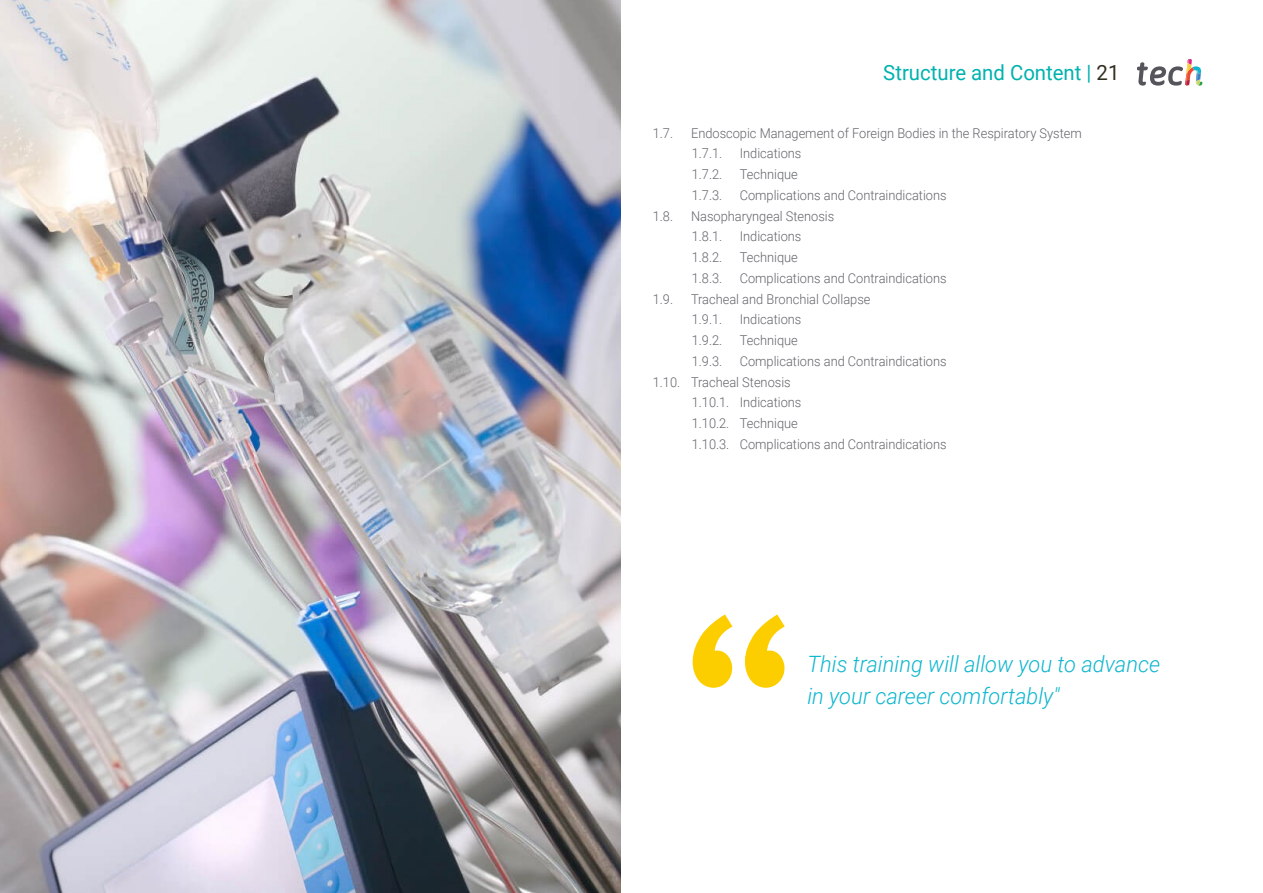
<style>
.page{position:relative;width:1263px;height:893px;background:#fff}
.page>*{position:absolute;margin:0;border:0;box-sizing:border-box;transform-origin:0 0}
.t1{font:italic 300 22.5px/31.5px "Roboto";color:#0fb6cf}
.t2{font:21px "Roboto";color:#00b2af}
.t3{font:300 13.5px/20.7px "Roboto";color:#61646a;scale:.95 1}
.s1{color:#312e20}
</style>
<div class="page">
<svg style="left:1137px;top:59px;width:65px;height:27px"></svg>
<img style="left:0;top:0;width:621px;height:893px">
<svg style="left:693px;top:614px;width:92px;height:74px"></svg>
<h2 class="t2" style="left:883px;top:57px;width:238px">Structure and Content | <span class="s1">21</span></h2>
<p class="t3" style="left:653px;top:122px;width:23px">1.7.</p>
<p class="t3" style="left:691px;top:122px;width:413px">Endoscopic Management of Foreign Bodies in the Respiratory System<br>1.7.1.</p>
<p class="t3" style="left:740px;top:143px;width:66px">Indications</p>
<p class="t3" style="left:692px;top:164px;width:34px">1.7.2.</p>
<p class="t3" style="left:740px;top:164px;width:63px">Technique</p>
<p class="t3" style="left:692px;top:184px;width:34px">1.7.3.</p>
<p class="t3" style="left:740px;top:184px;width:219px">Complications and Contraindications</p>
<p class="t3" style="left:653px;top:205px;width:23px">1.8.</p>
<p class="t3" style="left:691px;top:205px;width:152px">Nasopharyngeal Stenosis<br>1.8.1.</p>
<p class="t3" style="left:740px;top:226px;width:66px">Indications</p>
<p class="t3" style="left:692px;top:247px;width:34px">1.8.2.</p>
<p class="t3" style="left:740px;top:247px;width:63px">Technique</p>
<p class="t3" style="left:692px;top:267px;width:34px">1.8.3.</p>
<p class="t3" style="left:740px;top:267px;width:219px">Complications and Contraindications</p>
<p class="t3" style="left:653px;top:288px;width:23px">1.9.</p>
<p class="t3" style="left:691px;top:288px;width:190px">Tracheal and Bronchial Collapse<br>1.9.1.</p>
<p class="t3" style="left:740px;top:309px;width:66px">Indications</p>
<p class="t3" style="left:692px;top:330px;width:34px">1.9.2.</p>
<p class="t3" style="left:740px;top:330px;width:63px">Technique</p>
<p class="t3" style="left:692px;top:350px;width:34px">1.9.3.</p>
<p class="t3" style="left:740px;top:350px;width:219px">Complications and Contraindications</p>
<p class="t3" style="left:653px;top:371px;width:147px">1.10. Tracheal Stenosis</p>
<p class="t3" style="left:692px;top:392px;width:117px">1.10.1. Indications</p>
<p class="t3" style="left:692px;top:413px;width:113px">1.10.2. Technique</p>
<p class="t3" style="left:692px;top:433px;width:270px">1.10.3. Complications and Contraindications</p>
<h1 class="t1" style="left:807px;top:648px;width:354px">This training will allow you to advance in your career comfortably"</h1>
</div>
